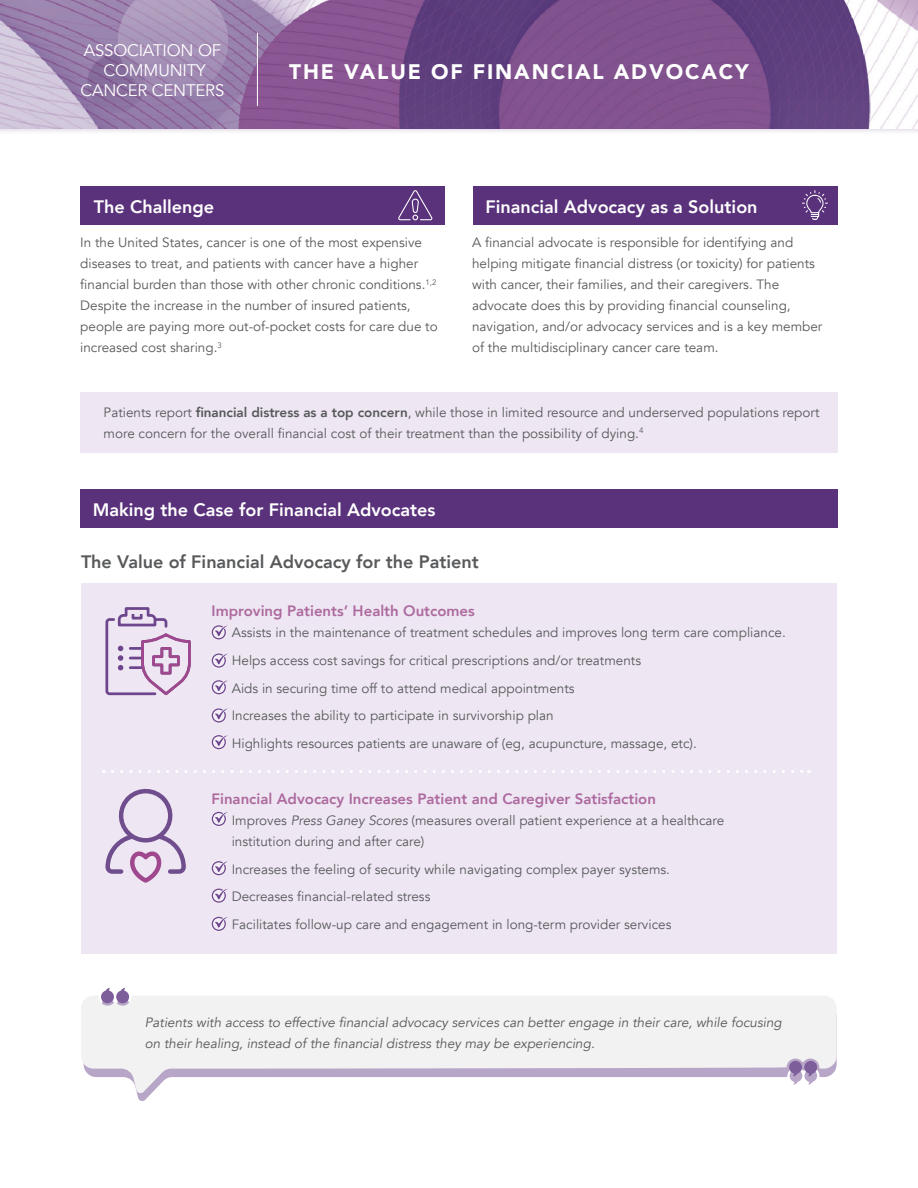
<style>
.page{position:relative;width:918px;height:1188px;background:#fff}
.page>*{position:absolute;margin:0;border:0;box-sizing:border-box;transform-origin:0 0}
.t1{font:900 21px "Avenir";letter-spacing:.09em;color:#fff}
.t2{font:800 18px "Avenir";color:#fff}
.t3{font:800 18px "Avenir";color:#58595b}
.t4{font:16.8px/20.1px "Avenir";letter-spacing:-.01em;color:#fff;text-align:center}
.t5{font:800 15px "Avenir";color:#ad6a9e}
.t6{font:13.5px/21px "Avenir";color:#58595b}
.t7{font:italic 13.5px/21px "Avenir";color:#58595b}
.s1{font-weight:800}
.s2{font-style:italic}
</style>
<div class="page">
<div style="left:80px;top:489px;width:758px;height:39px;background:#5a317b"></div>
<div style="left:80px;top:186px;width:365px;height:39px;background:#5a317b"></div>
<div style="left:473px;top:186px;width:365px;height:39px;background:#5a317b"></div>
<div style="left:80px;top:392px;width:758px;height:61px;background:#eee7f3"></div>
<div style="left:0;top:0;width:918px;height:134px;background:#704d8d;opacity:.38"></div>
<img style="left:0;top:0;width:918px;height:128px">
<hr style="left:257px;top:33px;width:1px;height:73px;background:#fff">
<div style="left:81px;top:584px;width:756px;height:370px;background:#eee7f3"></div>
<svg style="left:112px;top:770px;width:697px;height:3px"></svg>
<svg style="left:81px;top:996px;width:756px;height:98px;fill:#f2f2f2"></svg>
<svg style="left:789px;top:1061px;width:28px;height:24px"></svg>
<svg style="left:101px;top:988px;width:29px;height:24px"></svg>
<svg style="left:398px;top:190px;width:35px;height:31px"></svg>
<svg style="left:802px;top:190px;width:26px;height:30px"></svg>
<svg style="left:105px;top:607px;width:86px;height:89px"></svg>
<svg style="left:105px;top:788px;width:81px;height:95px"></svg>
<svg style="left:212px;top:625px;width:16px;height:14px"></svg>
<svg style="left:212px;top:812px;width:16px;height:14px"></svg>
<svg style="left:212px;top:654px;width:15px;height:14px"></svg>
<svg style="left:212px;top:861px;width:16px;height:14px"></svg>
<svg style="left:212px;top:680px;width:16px;height:14px"></svg>
<svg style="left:212px;top:889px;width:15px;height:14px"></svg>
<svg style="left:212px;top:708px;width:16px;height:15px"></svg>
<svg style="left:212px;top:917px;width:16px;height:14px"></svg>
<svg style="left:212px;top:735px;width:16px;height:14px"></svg>
<p class="t4" style="left:80px;top:41px;width:145px">ASSOCIATION OF<br>COMMUNITY<br>CANCER CENTERS</p>
<h1 class="t1" style="left:289px;top:54px;width:461px">THE VALUE OF FINANCIAL ADVOCACY</h1>
<h2 class="t2" style="left:94px;top:192px;width:122px">The Challenge</h2>
<p class="t6" style="left:80px;top:232px;width:359px">In the United States, cancer is one of the most expensive diseases to treat, and patients with cancer have a higher financial burden than those with other chronic conditions.<sup>1,2<br></sup>Despite the increase in the number of insured patients, people are paying more out-of-pocket costs for care due to increased cost sharing.<sup>3</sup></p>
<h2 class="t2" style="left:486px;top:192px;width:274px">Financial Advocacy as a Solution</h2>
<p class="t6" style="left:472px;top:232px;width:352px">A financial advocate is responsible for identifying and helping mitigate financial distress (or toxicity) for patients with cancer, their families, and their caregivers. The advocate does this by providing financial counseling, navigation, and/or advocacy services and is a key member of the multidisciplinary cancer care team.</p>
<p class="t6" style="left:104px;top:402px;width:717px">Patients report <span class="s1">financial distress as a top concern</span>, while those in limited resource and underserved populations report more concern for the overall financial cost of their treatment than the possibility of dying.<sup>4</sup></p>
<h2 class="t2" style="left:93px;top:496px;width:344px">Making the Case for Financial Advocates</h2>
<h2 class="t3" style="left:81px;top:548px;width:399px">The Value of Financial Advocacy for the Patient</h2>
<p class="t5" style="left:212px;top:599px;width:265px">Improving Patients’ Health Outcomes</p>
<p class="t6" style="left:232px;top:619px;width:556px;line-height:27.8px">Assists in the maintenance of treatment schedules and improves long term care compliance.<br>Helps access cost savings for critical prescriptions and/or treatments<br>Aids in securing time off to attend medical appointments<br>Increases the ability to participate in survivorship plan<br>Highlights resources patients are unaware of (eg, acupuncture, massage, etc).</p>
<p class="t5" style="left:212px;top:787px;width:446px">Financial Advocacy Increases Patient and Caregiver Satisfaction</p>
<p class="t6" style="left:232px;top:810px;width:494px">Improves <span class="s2">Press Ganey Scores</span> (measures overall patient experience at a healthcare institution during and after care)</p>
<p class="t6" style="left:232px;top:855px;width:441px;line-height:27.8px">Increases the feeling of security while navigating complex payer systems.<br>Decreases financial-related stress<br>Facilitates follow-up care and engagement in long-term provider services</p>
<p class="t7" style="left:145px;top:1012px;width:639px">Patients with access to effective financial advocacy services can better engage in their care, while focusing on their healing, instead of the financial distress they may be experiencing.</p>
</div>
